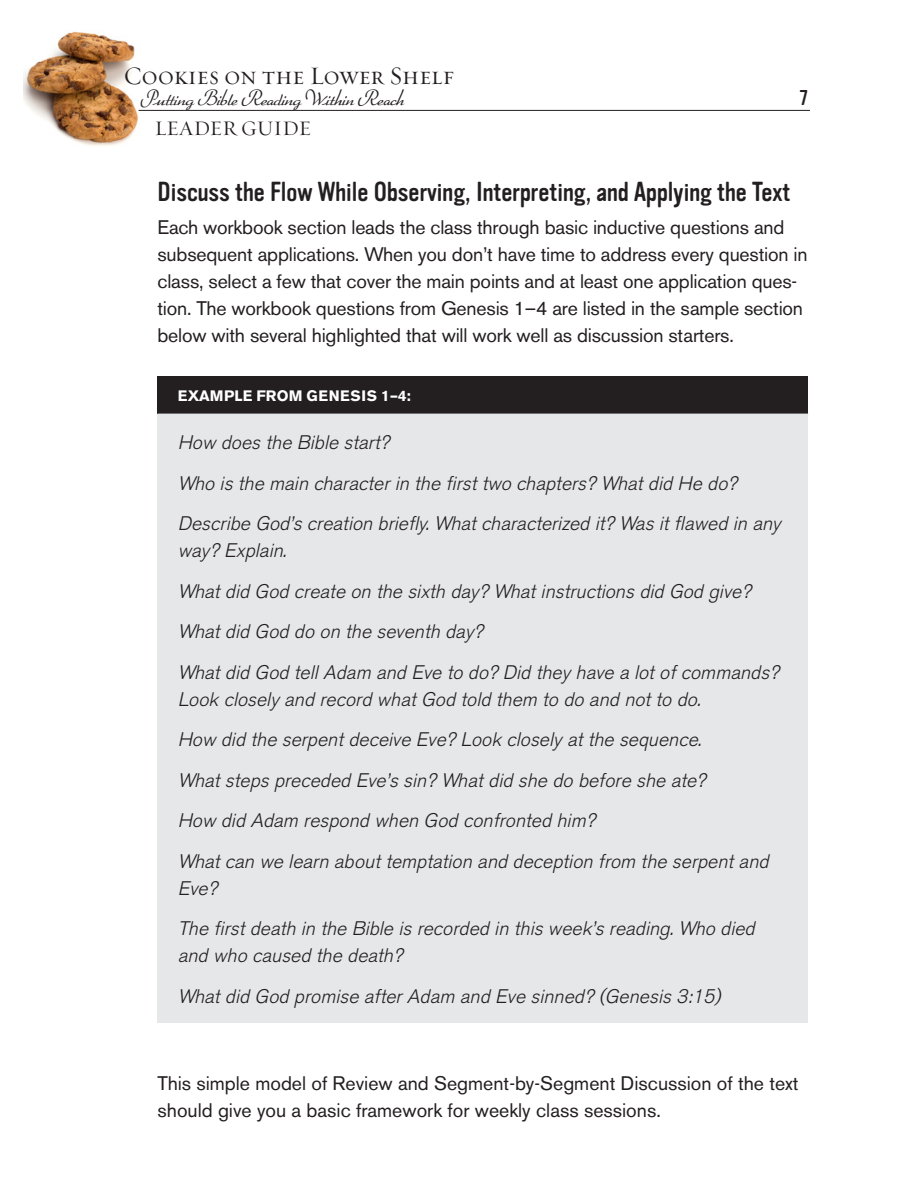
<style>
.page{position:relative;width:918px;height:1188px;background:#fff}
.page>*{position:absolute;margin:0;border:0;box-sizing:border-box;transform-origin:0 0}
.L2_Head{font:27px "Vinyl";color:#231f20}
.t1{font:25.5px "Requiem Display HTF Small Caps";color:#231f20}
.t2{font:300 21px "Arabella Pro";color:#231f20}
.t3{font:21px "Requiem Display HTF Small Caps";color:#231f20}
.t4{font:21px "Vinyl";color:#231f20}
.Example_Text{font:italic 300 19.5px/27px "Akzidenz Grotesk BE";color:#231f20}
.Body_Text_FIrst{font:19.5px/27px "Akzidenz Grotesk BE";letter-spacing:-.01em;color:#231f20}
.Example_Head{font:700 15px "Akzidenz Grotesk BE";letter-spacing:.02em;color:#fff}
</style>
<div class="page">
<img style="left:23px;top:31px;width:116px;height:115px">
<hr style="left:139px;top:110px;width:671px;height:1px;background:#231f20">
<div style="left:158px;top:376px;width:650px;height:38px;background:#231f20"></div>
<div style="left:158px;top:414px;width:650px;height:609px;background:#e6e7e9"></div>
<h2 class="t1" style="left:124px;top:60px;width:332px">Cookies on the Lower Shelf</h2>
<p class="t2" style="left:141px;top:86px;width:265px">Putting Bible Reading Within Reach</p>
<p class="t4" style="left:800px;top:86px;width:10px">7</p>
<p class="t3" style="left:155px;top:116px;width:158px">LEADER GUIDE</p>
<p class="L2_Head" style="left:158px;top:176px;width:634px">Discuss the Flow While Observing, Interpreting, and Applying the Text</p>
<p class="Body_Text_FIrst" style="left:158px;top:214px;width:652px">Each workbook section leads the class through basic inductive questions and subsequent applications. When you don’t have time to address every question in class, select a few that cover the main points and at least one application ques&shy;tion. The workbook questions from Genesis 1–4 are listed in the sample section below with several highlighted that will work well as discussion starters.</p>
<p class="Example_Head" style="left:178px;top:387px;width:235px">EXAMPLE FROM GENESIS 1–4:</p>
<p class="Example_Text" style="left:178px;top:429px;width:218px">How doesthe Bible start?</p>
<p class="Example_Text" style="left:178px;top:470px;width:566px">Who isthe main characterin the firsttwo chapters? Whatdid He do?</p>
<p class="Example_Text" style="left:178px;top:510px;width:609px">Describe God’screation briefly.Whatcharacterized it? Wasitflawed in any way? Explain.</p>
<p class="Example_Text" style="left:178px;top:578px;width:579px">Whatdid God create on the sixth day? Whatinstructionsdid God give?</p>
<p class="Example_Text" style="left:178px;top:618px;width:311px">Whatdid God do on the seventh day?</p>
<p class="Example_Text" style="left:178px;top:659px;width:607px">Whatdid God tellAdam and Eve to do? Did theyhave a lotofcommands?<br>Look closelyand record whatGod told them to do and notto do.</p>
<p class="Example_Text" style="left:178px;top:726px;width:530px">How did the serpentdeceive Eve? Look closelyatthe sequence.</p>
<p class="Example_Text" style="left:178px;top:767px;width:534px">Whatstepspreceded Eve’ssin? Whatdid she do before she ate?</p>
<p class="Example_Text" style="left:178px;top:807px;width:424px">How did Adam respond when God confronted him?</p>
<p class="Example_Text" style="left:178px;top:848px;width:597px">Whatcan we learn abouttemptation and deception from the serpentand<br>Eve?</p>
<p class="Example_Text" style="left:178px;top:915px;width:583px">The firstdeath in the Bible isrecorded in thisweek’sreading.Who died and who caused the death?</p>
<p class="Example_Text" style="left:178px;top:983px;width:549px">Whatdid God promise afterAdam and Eve sinned? (Genesis3:15)</p>
<p class="Body_Text_FIrst" style="left:158px;top:1070px;width:643px">This simple model of Review and Segment-by-Segment Discussion of the text should give you a basic framework for weekly class sessions.</p>
</div>
